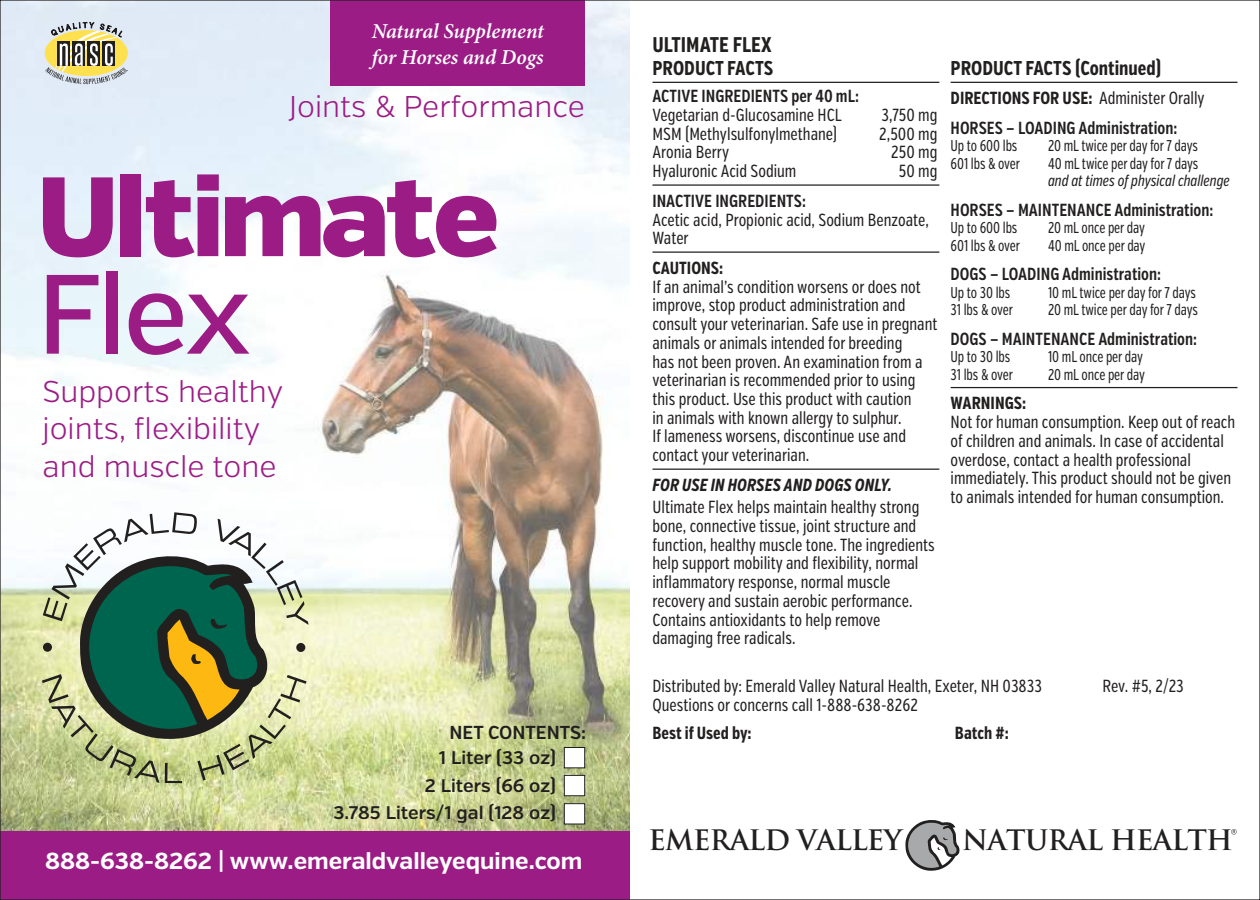
<style>
.page{position:relative;width:1260px;height:900px;background:#fff}
.page>*{position:absolute;margin:0;border:0;box-sizing:border-box;transform-origin:0 0}
.t1{font:900 112.5px "Verb";letter-spacing:-.04em;color:#9c1c86}
.t2{font:500 112.5px "Verb";color:#9c1c86}
.t3{font:300 30px/37.5px "Verb";color:#9c1c86}
.t4{font:700 27.5px "Trajan Pro";letter-spacing:-.025em;color:#221f1f}
.t5{font:700 23px "Verb";color:#fff}
.t6{font:italic 600 21.25px/25.5px "Minion Pro";letter-spacing:-.005em;color:#fff}
.t7{font:700 21.25px "Verb Comp";color:#221f1f}
.t8{font:700 20px "Verb Comp";color:#221f1f}
.t9{font:600 18.75px "Verb Cond";color:#221f1f}
.t10{font:600 18.25px/27.5px "Verb";color:#221f1f;text-align:right}
.t11{font:17.5px/18.8px "Verb Comp";color:#221f1f}
.t12{font:600 17.5px/29.5px "Verb Comp";color:#221f1f}
.t13{font:700 17.5px "Verb Comp";color:#221f1f}
.t14{font:italic 700 17.5px "Verb Comp";color:#221f1f}
.t15{font:15.5px "Verb Comp";letter-spacing:-.01em;color:#221f1f;scale:.93 1}
.t16{font:italic 15.5px "Verb Comp";letter-spacing:-.005em;color:#221f1f}
.s1{font-weight:700}
.s2{font-weight:400}
</style>
<div class="page">
<img style="left:2px;top:2px;width:628px;height:830px">
<svg style="left:45px;top:21px;width:83px;height:63px;background:#bfb892"></svg>
<svg style="left:42px;top:512px;width:267px;height:271px"></svg>
<div style="left:564px;top:747px;width:21px;height:21px;background:#fff"></div>
<div style="left:564px;top:747px;width:21px;height:21px;border:1px solid #221f1f"></div>
<div style="left:564px;top:775px;width:21px;height:21px;background:#fff"></div>
<div style="left:564px;top:775px;width:21px;height:21px;border:1px solid #221f1f"></div>
<div style="left:564px;top:804px;width:21px;height:20px;background:#fff"></div>
<div style="left:564px;top:803px;width:21px;height:21px;border:1px solid #221f1f"></div>
<div style="left:331px;top:0;width:254px;height:86px;background:#9c1c86"></div>
<div style="left:0;top:832px;width:630px;height:68px;background:#9c1c86"></div>
<svg style="left:905px;top:820px;width:55px;height:51px"></svg>
<svg style="left:1231px;top:829px;width:6px;height:6px"></svg>
<hr style="left:653px;top:82px;width:286px;height:1px;background:#221f1f">
<hr style="left:653px;top:184px;width:286px;height:2px;background:#221f1f">
<hr style="left:653px;top:251px;width:286px;height:2px;background:#221f1f">
<hr style="left:653px;top:469px;width:286px;height:1px;background:#221f1f">
<hr style="left:951px;top:82px;width:287px;height:1px;background:#221f1f">
<hr style="left:951px;top:387px;width:287px;height:1px;background:#221f1f">
<p class="t6" style="left:372px;top:21px;width:174px">Natural Supplement for Horses and Dogs</p>
<h2 class="t3" style="left:289px;top:91px;width:297px">Joints &amp; Performance</h2>
<h1 class="t1" style="left:37px;top:152px;width:464px">Ultimate</h1>
<h1 class="t2" style="left:37px;top:249px;width:216px">Flex</h1>
<h2 class="t3" style="left:43px;top:375px;width:242px">Supports healthy joints, flexibility and muscle tone</h2>
<p class="t9" style="left:449px;top:721px;width:138px">NET CONTENTS:</p>
<p class="t10" style="left:333px;top:745px;width:224px">1 Liter (33 oz)<br>2 Liters (66 oz)<br>3.785 Liters/1 gal (128 oz)</p>
<h3 class="t5" style="left:45px;top:850px;width:539px">888-638-8262 | www.emeraldvalleyequine.com</h3>
<p class="t7" style="left:652px;top:34px;width:121px">ULTIMATE FLEX</p>
<p class="t8" style="left:652px;top:58px;width:122px">PRODUCT FACTS</p>
<p class="t12" style="left:652px;top:83px;width:208px">ACTIVE INGREDIENTS per 40 mL:</p>
<p class="t11" style="left:652px;top:106px;width:191px">Vegetarian d-Glucosamine HCL</p>
<p class="t11" style="left:881px;top:106px;width:58px">3,750 mg</p>
<p class="t11" style="left:652px;top:125px;width:186px">MSM (Methylsulfonylmethane)</p>
<p class="t11" style="left:879px;top:125px;width:60px">2,500 mg</p>
<p class="t11" style="left:652px;top:144px;width:78px">Aronia Berry</p>
<p class="t11" style="left:891px;top:144px;width:48px">250 mg</p>
<p class="t11" style="left:652px;top:162px;width:145px">Hyaluronic Acid Sodium</p>
<p class="t11" style="left:899px;top:162px;width:40px">50 mg</p>
<p class="t12" style="left:652px;top:187px;width:155px">INACTIVE INGREDIENTS:</p>
<p class="t11" style="left:652px;top:211px;width:278px">Acetic acid, Propionic acid, Sodium Benzoate,<br>Water</p>
<p class="t13" style="left:652px;top:259px;width:72px">CAUTIONS:</p>
<p class="t11" style="left:652px;top:278px;width:286px">If an animal’s condition worsens or does not improve, stop product administration and consult your veterinarian. Safe use in pregnant animals or animals intended for breeding<br>has not been proven. An examination from a veterinarian is recommended prior to using this product. Use this product with caution<br>in animals with known allergy to sulphur.<br>If lameness worsens, discontinue use and contact your veterinarian.</p>
<p class="t14" style="left:652px;top:475px;width:241px">FOR USE IN HORSES AND DOGS ONLY.</p>
<p class="t11" style="left:652px;top:498px;width:284px">Ultimate Flex helps maintain healthy strong bone, connective tissue, joint structure and function, healthy muscle tone. The ingredients help support mobility and flexibility, normal inflammatory response, normal muscle recovery and sustain aerobic performance.<br>Contains antioxidants to help remove damaging free radicals.</p>
<p class="t8" style="left:951px;top:58px;width:212px">PRODUCT FACTS (Continued)</p>
<p class="t12" style="left:951px;top:85px;width:256px"><span class="s1">DIRECTIONS FOR USE:</span> <span class="s2">Administer Orally<br></span>HORSES — LOADING Administration:</p>
<p class="t15" style="left:951px;top:138px;width:73px">Up to 600 lbs</p>
<p class="t15" style="left:1048px;top:138px;width:163px">20 mL twice per day for 7 days</p>
<p class="t15" style="left:951px;top:156px;width:76px">601 lbs &amp; over</p>
<p class="t15" style="left:1048px;top:156px;width:163px">40 mL twice per day for 7 days</p>
<p class="t16" style="left:1048px;top:175px;width:183px">and at times of physical challenge</p>
<p class="t12" style="left:951px;top:196px;width:264px">HORSES — MAINTENANCE Administration:</p>
<p class="t15" style="left:951px;top:220px;width:73px">Up to 600 lbs</p>
<p class="t15" style="left:1048px;top:220px;width:106px">20 mL once per day</p>
<p class="t15" style="left:951px;top:238px;width:76px">601 lbs &amp; over</p>
<p class="t15" style="left:1048px;top:238px;width:106px">40 mL once per day</p>
<p class="t12" style="left:951px;top:261px;width:212px">DOGS — LOADING Administration:</p>
<p class="t15" style="left:951px;top:285px;width:66px">Up to 30 lbs</p>
<p class="t15" style="left:1048px;top:285px;width:160px">10 mL twice per day for 7 days</p>
<p class="t15" style="left:951px;top:302px;width:68px">31 lbs &amp; over</p>
<p class="t15" style="left:1048px;top:302px;width:163px">20 mL twice per day for 7 days</p>
<p class="t12" style="left:951px;top:325px;width:248px">DOGS — MAINTENANCE Administration:</p>
<p class="t15" style="left:951px;top:349px;width:66px">Up to 30 lbs</p>
<p class="t15" style="left:1048px;top:349px;width:104px">10 mL once per day</p>
<p class="t15" style="left:951px;top:367px;width:68px">31 lbs &amp; over</p>
<p class="t15" style="left:1048px;top:367px;width:106px">20 mL once per day</p>
<p class="t13" style="left:951px;top:395px;width:77px">WARNINGS:</p>
<p class="t11" style="left:951px;top:413px;width:286px">Not for human consumption. Keep out of reach of children and animals. In case of accidental overdose, contact a health professional immediately. This product should not be given to animals intended for human consumption.</p>
<p class="t11" style="left:652px;top:678px;width:391px">Distributed by: Emerald Valley Natural Health, Exeter, NH 03833</p>
<p class="t11" style="left:1102px;top:678px;width:83px">Rev. #5, 2/23</p>
<p class="t11" style="left:652px;top:696px;width:267px">Questions or concerns call 1-888-638-8262</p>
<p class="t13" style="left:652px;top:724px;width:101px">Best if Used by:</p>
<p class="t13" style="left:955px;top:724px;width:55px">Batch #:</p>
<h3 class="t4" style="left:649px;top:825px;width:255px">EMERALD VALLEY</h3>
<h3 class="t4" style="left:962px;top:825px;width:272px">NATURAL HEALTH</h3>
</div>
